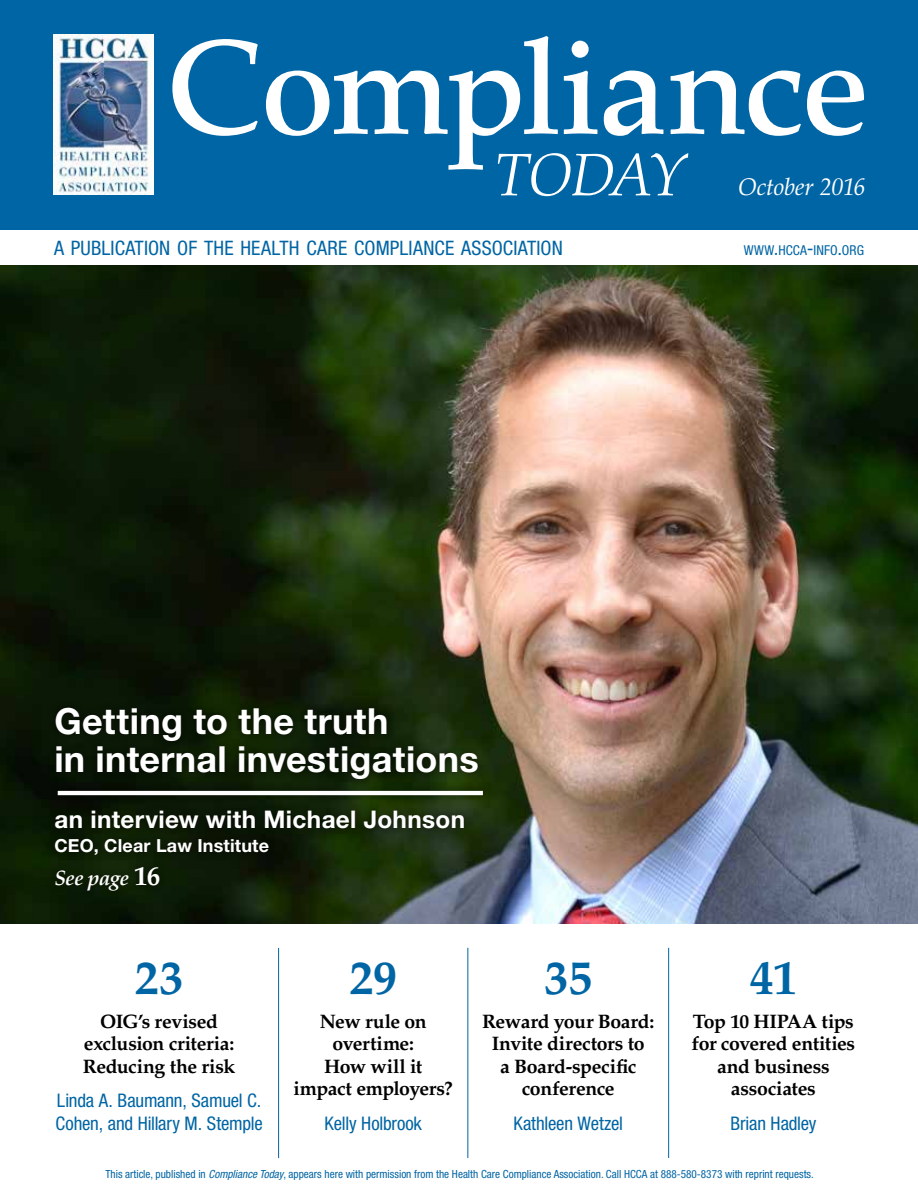
<style>
.page{position:relative;width:918px;height:1188px;background:#fff}
.page>*{position:absolute;margin:0;border:0;box-sizing:border-box;transform-origin:0 0}
.t1{font:500 133.5px "Palatino LT Std";letter-spacing:-.035em;color:#fff}
.t2{font:italic 300 59.85px "Palatino LT Std";letter-spacing:-.03em;color:#fff}
.t3{font:700 48px "Palatino LT Std";letter-spacing:-.005em;color:#0065a4}
.t4{font:700 36px/39px "Helvetica Neue LT Std";letter-spacing:.01em;color:#fff}
.t5{font:700 24.3px "Helvetica Neue LT Std";letter-spacing:.015em;color:#fff}
.t6{font:italic 24px "Palatino LT Std";letter-spacing:-.01em;color:#fff}
.t7{font:italic 700 21px "Palatino LT Std";letter-spacing:-.03em;color:#fff}
.t8{font:condensed 19.95px "Helvetica Neue LT Std";letter-spacing:.01em;color:#0065a4}
.t9{font:700 19.5px/22.5px "Palatino LT Std";letter-spacing:-.02em;color:#000;text-align:center}
.t10{font:condensed 18.75px/22.5px "Helvetica Neue LT Std";letter-spacing:-.01em;color:#0065a4}
.t11{font:700 18px "Helvetica Neue LT Std";letter-spacing:.01em;color:#fff}
.t12{font:condensed 13.65px "Helvetica Neue LT Std";letter-spacing:.005em;color:#0065a4}
.t13{font:condensed 11.25px "Helvetica Neue LT Std";color:#0065a4}
.s1{font-size:19.5px}
.s2{font-style:normal;font-size:27px}
.s3{font-style:italic}
</style>
<div class="page">
<div style="left:0;top:0;width:918px;height:230px;background:#0065a4"></div>
<hr style="left:278px;top:948px;width:1px;height:210px;background:#0065a4">
<hr style="left:467px;top:948px;width:1px;height:210px;background:#0065a4">
<hr style="left:668px;top:948px;width:1px;height:210px;background:#0065a4">
<img style="left:53px;top:35px;width:100px;height:160px">
<img style="left:0;top:266px;width:918px;height:657px">
<div style="left:48px;top:699px;width:437px;height:200px;background:#000;opacity:.65"></div>
<h1 class="t1" style="left:167px;top:10px;width:705px">Compliance</h1>
<h2 class="t2" style="left:494px;top:141px;width:193px">TODAY</h2>
<p class="t6" style="left:738px;top:173px;width:129px">October 2016</p>
<p class="t8" style="left:54px;top:236px;width:510px">A PUBLICATION OF THE HEALTH CARE COMPLIANCE ASSOCIATION</p>
<p class="t12" style="left:744px;top:242px;width:122px">WWW<span class="s1">.</span>HCCA<span class="s1">-</span>INFO<span class="s1">.</span>ORG</p>
<h3 class="t4" style="left:54px;top:700px;width:426px">Getting to the truth<br>in internal investigations</h3>
<p class="t5" style="left:54px;top:804px;width:412px">an interview with Michael Johnson</p>
<p class="t11" style="left:54px;top:834px;width:216px">CEO, Clear Law Institute</p>
<p class="t7" style="left:54px;top:866px;width:107px">See page <span class="s2">16</span></p>
<h3 class="t3" style="left:135px;top:949px;width:50px">23</h3>
<p class="t9" style="left:83px;top:1010px;width:154px">OIG’s revised exclusion criteria:<br>Reducing the risk</p>
<p class="t10" style="left:56px;top:1089px;width:209px">Linda A. Baumann, Samuel C.<br>Cohen, and Hillary M. Stemple</p>
<h3 class="t3" style="left:349px;top:949px;width:49px">29</h3>
<p class="t9" style="left:294px;top:1010px;width:161px">New rule on overtime:<br>How will it impact employers?</p>
<p class="t10" style="left:325px;top:1112px;width:99px">Kelly Holbrook</p>
<h3 class="t3" style="left:544px;top:949px;width:49px">35</h3>
<p class="t9" style="left:482px;top:1010px;width:174px">Reward your Board:<br>Invite directors to<br>a Board-specific conference</p>
<p class="t10" style="left:513px;top:1112px;width:111px">Kathleen Wetzel</p>
<h3 class="t3" style="left:750px;top:949px;width:49px">41</h3>
<p class="t9" style="left:692px;top:1010px;width:165px">Top 10 HIPAA tips for covered entities and business associates</p>
<p class="t10" style="left:730px;top:1112px;width:88px">Brian Hadley</p>
<p class="t13" style="left:105px;top:1167px;width:710px">This article, published in <span class="s3">Compliance Today</span>, appears here with permission from the Health Care Compliance Association. Call HCCA at 888-580-8373 with reprint requests.</p>
</div>
